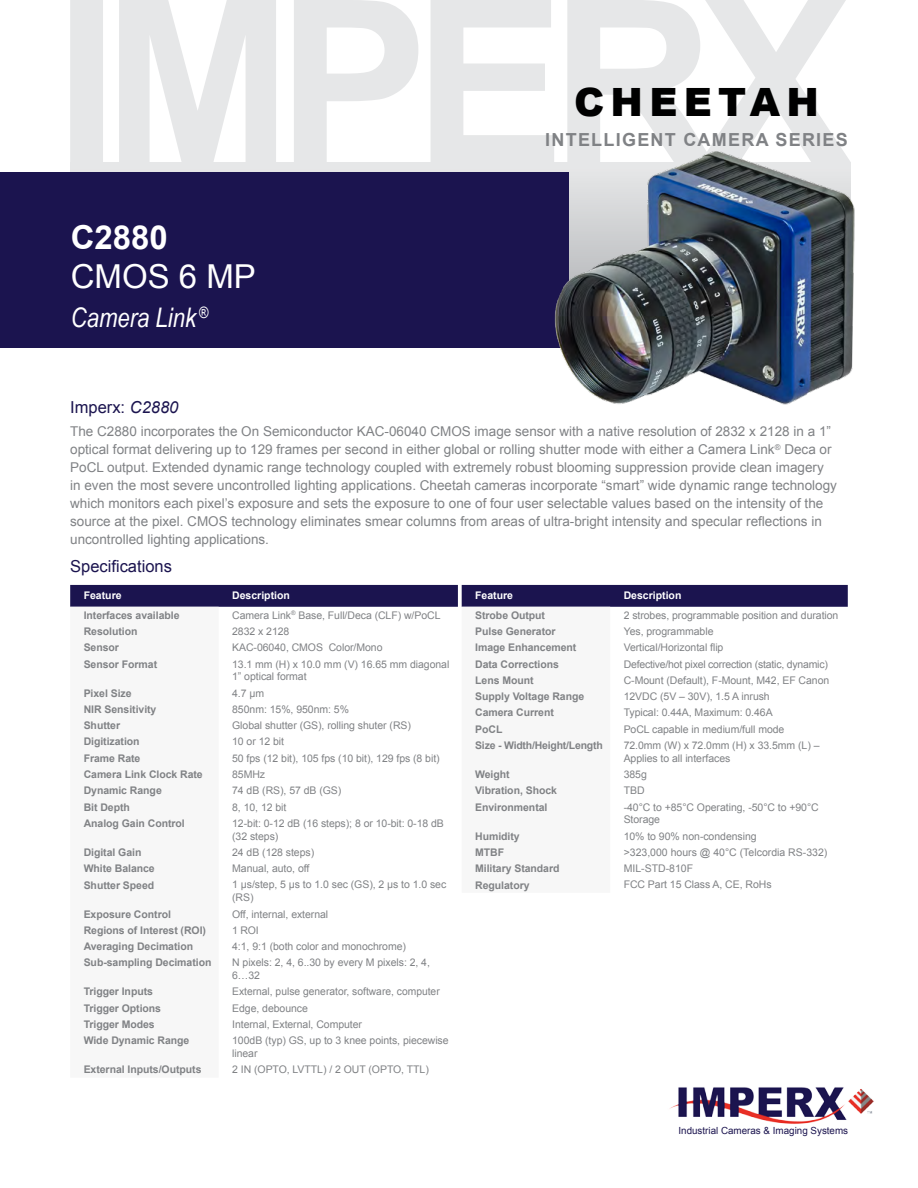
<style>
.page{position:relative;width:918px;height:1188px;background:#fff}
.page>*{position:absolute;margin:0;border:0;box-sizing:border-box;transform-origin:0 0}
.t1{font:900 39px "Arial";letter-spacing:.16em;color:#000}
.t2{font:33px "Arial";color:#fff}
.t3{font:700 33px "Arial";color:#fff}
.t4{font:italic 27px "Arial Narrow";color:#fff}
.t5{font:700 18px "Arial";letter-spacing:.07em;color:#808285}
.t6{font:16.5px "Arial";color:#1b144f}
.t7{font:13.5px/18px "Arial";color:#808285}
.t8{font:10.5px/12.8px "Arial";letter-spacing:-.005em;color:#808285}
.t9{font:700 10.5px "Arial";letter-spacing:-.005em;color:#808285}
.t10{font:700 10.5px "Arial";color:#fff}
.t11{font:9.75px "Arial";color:#1b144f}
.s1{font-style:italic}
</style>
<div class="page">
<svg style="left:70px;top:0;width:776px;height:162px;fill:#e6e7e8"></svg>
<img style="left:669px;top:1087px;width:205px;height:37px">
<div style="left:70px;top:162px;width:780px;height:146px;background:#e6e7e8"></div>
<div style="left:0;top:172px;width:568px;height:176px;background:#1b144f"></div>
<div style="left:70px;top:585px;width:778px;height:22px;background:#1b144f"></div>
<img style="left:534px;top:126px;width:321px;height:279px">
<h2 class="t3" style="left:71px;top:215px;width:99px">C2880</h2>
<h2 class="t2" style="left:71px;top:255px;width:187px">CMOS 6 MP</h2>
<h3 class="t4" style="left:71px;top:299px;width:139px">Camera Link <sup>®</sup></h3>
<h1 class="t1" style="left:574px;top:73px;width:246px">CHEETAH</h1>
<h3 class="t5" style="left:545px;top:127px;width:304px">INTELLIGENT CAMERA SERIES</h3>
<h3 class="t6" style="left:70px;top:396px;width:110px">Imperx: <span class="s1">C2880</span></h3>
<p class="t7" style="left:70px;top:423px;width:768px">The C2880 incorporates the On Semiconductor KAC-06040 CMOS image sensor with a native resolution of 2832 x 2128 in a 1” optical format delivering up to 129 frames per second in either global or rolling shutter mode with either a Camera Link<sup>®</sup> Deca or PoCL output. Extended dynamic range technology coupled with extremely robust blooming suppression provide clean imagery in even the most severe uncontrolled lighting applications. Cheetah cameras incorporate “smart” wide dynamic range technology which monitors each pixel’s exposure and sets the exposure to one of four user selectable values based on the intensity of the source at the pixel. CMOS technology eliminates smear columns from areas of ultra-bright intensity and specular reflections in uncontrolled lighting applications.</p>
<h3 class="t6" style="left:70px;top:555px;width:103px">Specifications</h3>
<p class="t10" style="left:84px;top:589px;width:39px">Feature</p>
<p class="t10" style="left:232px;top:589px;width:59px">Description</p>
<p class="t9" style="left:84px;top:608px;width:97px">Interfaces available</p>
<p class="t8" style="left:232px;top:609px;width:210px">Camera Link<sup>®</sup> Base, Full/Deca (CLF) w/PoCL</p>
<p class="t9" style="left:84px;top:624px;width:55px">Resolution</p>
<p class="t8" style="left:232px;top:625px;width:59px">2832 x 2128</p>
<p class="t9" style="left:84px;top:641px;width:37px">Sensor</p>
<p class="t8" style="left:232px;top:641px;width:152px">KAC-06040, CMOS Color/Mono</p>
<p class="t9" style="left:84px;top:657px;width:75px">Sensor Format</p>
<p class="t8" style="left:232px;top:658px;width:219px">13.1 mm (H) x 10.0 mm (V) 16.65 mm diagonal<br>1” optical format</p>
<p class="t9" style="left:84px;top:686px;width:49px">Pixel Size</p>
<p class="t8" style="left:232px;top:687px;width:34px">4.7 μm</p>
<p class="t9" style="left:84px;top:702px;width:74px">NIR Sensitivity</p>
<p class="t8" style="left:232px;top:703px;width:118px">850nm: 15%, 950nm: 5%</p>
<p class="t9" style="left:84px;top:719px;width:38px">Shutter</p>
<p class="t8" style="left:232px;top:719px;width:180px">Global shutter (GS), rolling shuter (RS)</p>
<p class="t9" style="left:84px;top:735px;width:58px">Digitization</p>
<p class="t8" style="left:232px;top:736px;width:53px">10 or 12 bit</p>
<p class="t9" style="left:84px;top:751px;width:58px">Frame Rate</p>
<p class="t8" style="left:232px;top:752px;width:209px">50 fps (12 bit), 105 fps (10 bit), 129 fps (8 bit)</p>
<p class="t9" style="left:84px;top:767px;width:121px">Camera Link Clock Rate</p>
<p class="t8" style="left:232px;top:768px;width:35px">85MHz</p>
<p class="t9" style="left:84px;top:784px;width:80px">Dynamic Range</p>
<p class="t8" style="left:232px;top:784px;width:111px">74 dB (RS), 57 dB (GS)</p>
<p class="t9" style="left:84px;top:800px;width:48px">Bit Depth</p>
<p class="t8" style="left:232px;top:801px;width:56px">8, 10, 12 bit</p>
<p class="t9" style="left:84px;top:816px;width:103px">Analog Gain Control</p>
<p class="t8" style="left:232px;top:817px;width:213px">12-bit: 0-12 dB (16 steps); 8 or 10-bit: 0-18 dB (32 steps)</p>
<p class="t9" style="left:84px;top:845px;width:59px">Digital Gain</p>
<p class="t8" style="left:232px;top:846px;width:84px">24 dB (128 steps)</p>
<p class="t9" style="left:84px;top:862px;width:73px">White Balance</p>
<p class="t8" style="left:232px;top:862px;width:79px">Manual, auto, off</p>
<p class="t9" style="left:84px;top:878px;width:72px">Shutter Speed</p>
<p class="t8" style="left:232px;top:879px;width:216px">1 μs/step, 5 μs to 1.0 sec (GS), 2 μs to 1.0 sec (RS)</p>
<p class="t9" style="left:84px;top:907px;width:89px">Exposure Control</p>
<p class="t8" style="left:232px;top:908px;width:98px">Off, internal, external</p>
<p class="t9" style="left:84px;top:923px;width:124px">Regions of Interest (ROI)</p>
<p class="t8" style="left:232px;top:924px;width:28px">1 ROI</p>
<p class="t9" style="left:84px;top:939px;width:111px">Averaging Decimation</p>
<p class="t8" style="left:232px;top:940px;width:175px">4:1, 9:1 (both color and monochrome)</p>
<p class="t9" style="left:84px;top:956px;width:129px">Sub-sampling Decimation</p>
<p class="t8" style="left:232px;top:956px;width:199px">N pixels: 2, 4, 6..30 by every M pixels: 2, 4,<br>6…32</p>
<p class="t9" style="left:84px;top:985px;width:71px">Trigger Inputs</p>
<p class="t8" style="left:232px;top:985px;width:209px">External, pulse generator, software, computer</p>
<p class="t9" style="left:84px;top:1001px;width:79px">Trigger Options</p>
<p class="t8" style="left:232px;top:1002px;width:77px">Edge, debounce</p>
<p class="t9" style="left:84px;top:1017px;width:73px">Trigger Modes</p>
<p class="t8" style="left:232px;top:1018px;width:131px">Internal, External, Computer</p>
<p class="t9" style="left:84px;top:1034px;width:107px">Wide Dynamic Range</p>
<p class="t8" style="left:232px;top:1034px;width:218px">100dB (typ) GS, up to 3 knee points, piecewise linear</p>
<p class="t9" style="left:84px;top:1063px;width:119px">External Inputs/Outputs</p>
<p class="t8" style="left:232px;top:1063px;width:198px">2 IN (OPTO, LVTTL) / 2 OUT (OPTO, TTL)</p>
<p class="t10" style="left:475px;top:589px;width:39px">Feature</p>
<p class="t10" style="left:624px;top:589px;width:59px">Description</p>
<p class="t9" style="left:475px;top:608px;width:71px">Strobe Output</p>
<p class="t8" style="left:624px;top:609px;width:216px">2 strobes, programmable position and duration</p>
<p class="t9" style="left:475px;top:624px;width:82px">Pulse Generator</p>
<p class="t8" style="left:624px;top:625px;width:91px">Yes, programmable</p>
<p class="t9" style="left:475px;top:641px;width:103px">Image Enhancement</p>
<p class="t8" style="left:624px;top:641px;width:101px">Vertical/Horizontal flip</p>
<p class="t9" style="left:475px;top:657px;width:85px">Data Corrections</p>
<p class="t8" style="left:624px;top:658px;width:206px">Defective/hot pixel correction (static, dynamic)</p>
<p class="t9" style="left:475px;top:673px;width:60px">Lens Mount</p>
<p class="t8" style="left:624px;top:674px;width:207px">C-Mount (Default), F-Mount, M42, EF Canon</p>
<p class="t9" style="left:475px;top:689px;width:111px">Supply Voltage Range</p>
<p class="t8" style="left:624px;top:690px;width:148px">12VDC (5V – 30V), 1.5 A inrush</p>
<p class="t9" style="left:475px;top:706px;width:80px">Camera Current</p>
<p class="t8" style="left:624px;top:706px;width:151px">Typical: 0.44A, Maximum: 0.46A</p>
<p class="t9" style="left:475px;top:722px;width:29px">PoCL</p>
<p class="t8" style="left:624px;top:723px;width:162px">PoCL capable in medium/full mode</p>
<p class="t9" style="left:475px;top:738px;width:129px">Size - Width/Height/Length</p>
<p class="t8" style="left:624px;top:739px;width:197px">72.0mm (W) x 72.0mm (H) x 33.5mm (L) –<br>Applies to all interfaces</p>
<p class="t9" style="left:475px;top:767px;width:36px">Weight</p>
<p class="t8" style="left:624px;top:768px;width:25px">385g</p>
<p class="t9" style="left:475px;top:784px;width:83px">Vibration, Shock</p>
<p class="t8" style="left:624px;top:784px;width:22px">TBD</p>
<p class="t9" style="left:475px;top:800px;width:74px">Environmental</p>
<p class="t8" style="left:624px;top:801px;width:197px">-40°C to +85°C Operating, -50°C to +90°C<br>Storage</p>
<p class="t9" style="left:475px;top:829px;width:46px">Humidity</p>
<p class="t8" style="left:624px;top:830px;width:134px">10% to 90% non-condensing</p>
<p class="t9" style="left:475px;top:845px;width:31px">MTBF</p>
<p class="t8" style="left:624px;top:846px;width:205px">&gt;323,000 hours @ 40°C (Telcordia RS-332)</p>
<p class="t9" style="left:475px;top:862px;width:86px">Military Standard</p>
<p class="t8" style="left:624px;top:862px;width:71px">MIL-STD-810F</p>
<p class="t9" style="left:475px;top:878px;width:56px">Regulatory</p>
<p class="t8" style="left:624px;top:879px;width:149px">FCC Part 15 Class A, CE, RoHs</p>
<p class="t11" style="left:679px;top:1124px;width:171px">Industrial Cameras &amp; Imaging Systems</p>
</div>
